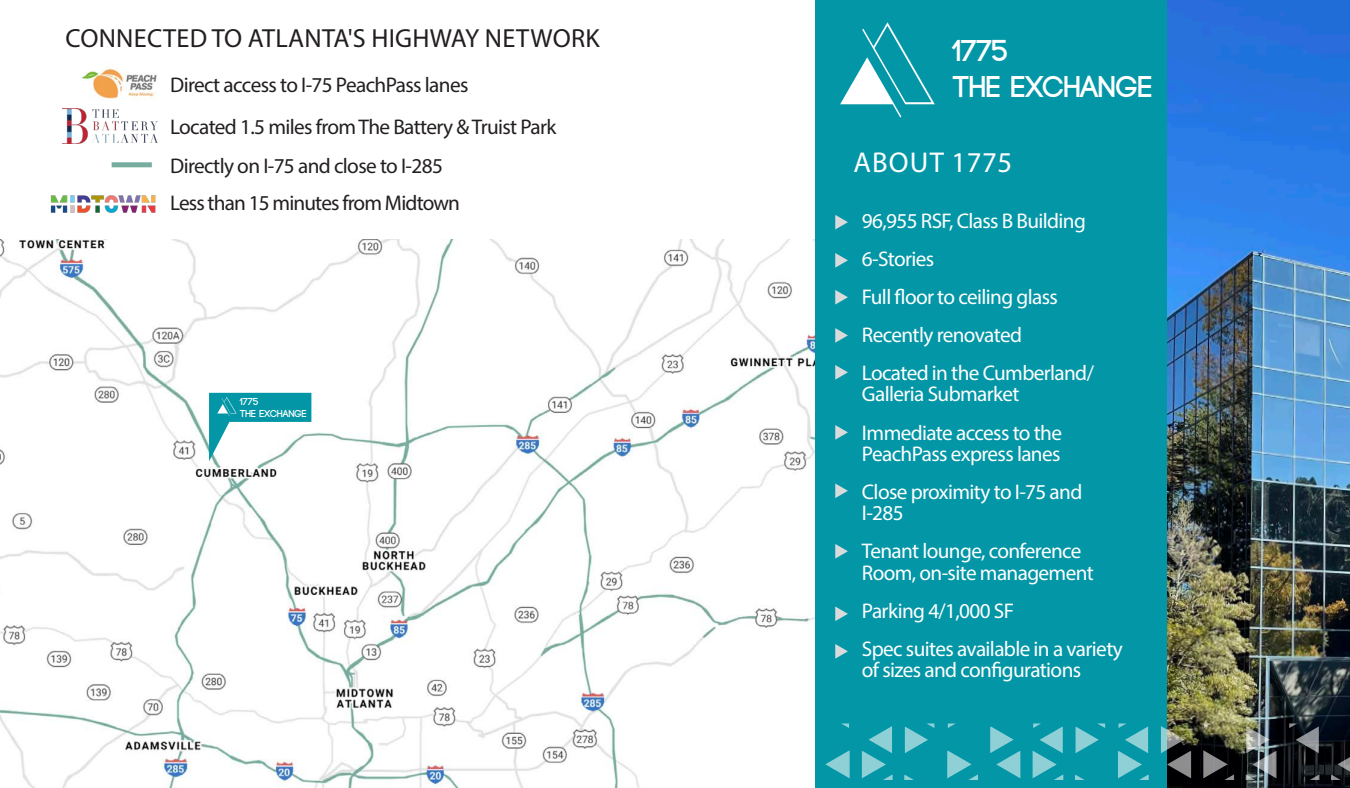
<style>
.page{position:relative;width:1350px;height:788px;background:#fff}
.page>*{position:absolute;margin:0;border:0;box-sizing:border-box;transform-origin:0 0}
.t1{font:700 30px "Code";color:#fff}
.t2{font:28.75px "Myriad Pro";letter-spacing:.04em;color:#fff}
.t3{font:26.25px "Myriad Pro";letter-spacing:.01em;color:#231f20}
.t4{font:21.25px/21.2px "Myriad Pro";letter-spacing:-.03em;color:#fff}
.t5{font:21.25px "Myriad Pro";letter-spacing:-.03em;color:#231f20}
.t6{font:700 10px "Code";color:#fff}
</style>
<div class="page">
<img style="left:0;top:239px;width:815px;height:549px">
<div style="left:815px;top:0;width:353px;height:788px;background:#0396a6"></div>
<img style="left:66px;top:109px;width:91px;height:34px">
<div style="left:112px;top:162px;width:40px;height:5px;background:#77ad9e"></div>
<svg style="left:835px;top:215px;width:13px;height:14px"></svg>
<svg style="left:835px;top:253px;width:13px;height:14px"></svg>
<svg style="left:835px;top:290px;width:13px;height:14px"></svg>
<svg style="left:835px;top:328px;width:13px;height:15px"></svg>
<svg style="left:835px;top:365px;width:13px;height:14px"></svg>
<svg style="left:835px;top:425px;width:13px;height:14px"></svg>
<svg style="left:835px;top:483px;width:13px;height:15px"></svg>
<svg style="left:835px;top:544px;width:13px;height:14px"></svg>
<svg style="left:835px;top:606px;width:13px;height:15px"></svg>
<img style="left:1168px;top:0;width:182px;height:788px">
<svg style="left:840px;top:22px;width:95px;height:96px"></svg>
<svg style="left:209px;top:393px;width:102px;height:68px"></svg>
<img style="left:81px;top:67px;width:76px;height:32px">
<img style="left:50px;top:195px;width:106px;height:18px">
<svg style="left:1331px;top:756px;width:19px;height:23px"></svg>
<svg style="left:1339px;top:723px;width:11px;height:5px"></svg>
<svg style="left:1310px;top:774px;width:9px;height:5px"></svg>
<svg style="left:1246px;top:726px;width:30px;height:53px;background:#6b7375"></svg>
<svg style="left:1289px;top:723px;width:30px;height:30px"></svg>
<svg style="left:1203px;top:750px;width:31px;height:29px"></svg>
<svg style="left:1161px;top:726px;width:30px;height:52px;background:#516760"></svg>
<svg style="left:1204px;top:723px;width:8px;height:5px"></svg>
<svg style="left:1075px;top:775px;width:8px;height:4px"></svg>
<svg style="left:1076px;top:723px;width:29px;height:30px"></svg>
<svg style="left:1118px;top:723px;width:31px;height:56px"></svg>
<svg style="left:990px;top:726px;width:30px;height:52px"></svg>
<svg style="left:1033px;top:723px;width:30px;height:56px"></svg>
<svg style="left:904px;top:775px;width:8px;height:4px"></svg>
<svg style="left:947px;top:751px;width:31px;height:28px"></svg>
<svg style="left:905px;top:723px;width:29px;height:30px"></svg>
<svg style="left:948px;top:723px;width:8px;height:5px"></svg>
<svg style="left:825px;top:750px;width:25px;height:28px"></svg>
<svg style="left:862px;top:726px;width:31px;height:53px"></svg>
<svg style="left:841px;top:723px;width:8px;height:5px"></svg>
<svg style="left:835px;top:644px;width:13px;height:14px"></svg>
<p class="t3" style="left:66px;top:22px;width:536px">CONNECTED TO ATLANTA'S HIGHWAY NETWORK</p>
<p class="t5" style="left:170px;top:72px;width:300px">Direct access to I-75 PeachPass lanes</p>
<p class="t5" style="left:170px;top:114px;width:388px">Located 1.5 miles from The Battery &amp; Truist Park</p>
<p class="t5" style="left:170px;top:153px;width:274px">Directly on I-75 and close to I-285</p>
<p class="t5" style="left:170px;top:189px;width:291px">Less than 15 minutes from Midtown</p>
<p class="t6" style="left:240px;top:396px;width:20px">1775</p>
<p class="t6" style="left:240px;top:408px;width:68px">THE EXCHANGE</p>
<p class="t1" style="left:954px;top:36px;width:56px">1775</p>
<p class="t1" style="left:954px;top:72px;width:200px">THE EXCHANGE</p>
<p class="t2" style="left:853px;top:144px;width:160px">ABOUT 1775</p>
<p class="t4" style="left:862px;top:209px;width:226px">96,955 RSF, Class B Building</p>
<p class="t4" style="left:862px;top:247px;width:74px">6-Stories</p>
<p class="t4" style="left:862px;top:286px;width:198px">Full floor to ceiling glass</p>
<p class="t4" style="left:862px;top:324px;width:162px">Recently renovated</p>
<p class="t4" style="left:862px;top:362px;width:234px">Located in the Cumberland/<br>Galleria Submarket</p>
<p class="t4" style="left:862px;top:421px;width:202px">Immediate access to the<br>PeachPass express lanes</p>
<p class="t4" style="left:862px;top:481px;width:222px">Close proximity to I-75 and<br>I-285</p>
<p class="t4" style="left:862px;top:540px;width:233px">Tenant lounge, conference<br>Room, on-site management</p>
<p class="t4" style="left:862px;top:599px;width:154px">Parking 4/1,000 SF</p>
<p class="t4" style="left:862px;top:637px;width:262px">Spec suites available in a variety of sizes and configurations</p>
</div>
